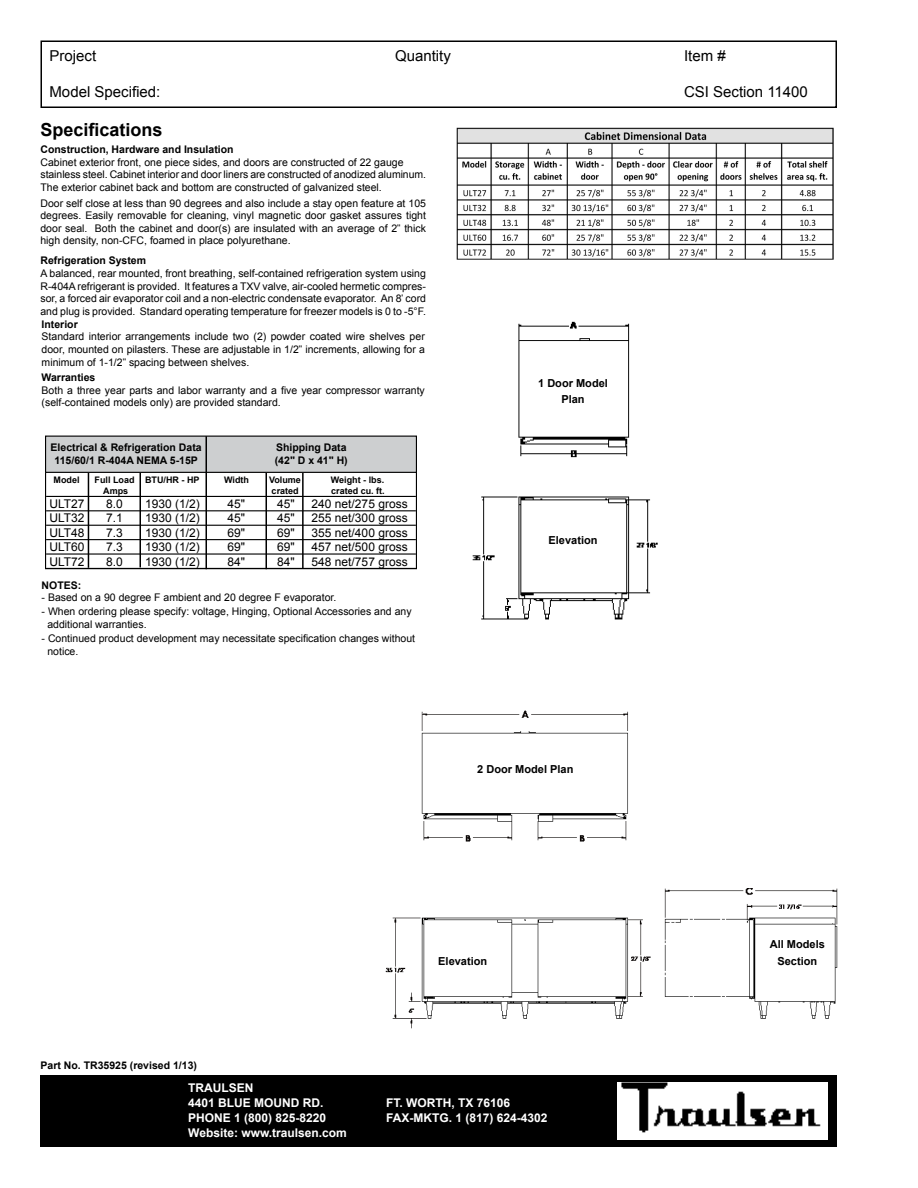
<style>
.page{position:relative;width:918px;height:1188px;background:#fff}
.page>*{position:absolute;margin:0;border:0;box-sizing:border-box;transform-origin:0 0}
.t1{font:700 18px "Arial";color:#000}
.t2{font:15px "Arial";color:#000}
.t3{font:12px "Arial";color:#000}
.t4{font:700 12px/15px "Arial";color:#fff}
.t5{font:700 10.95px/16.4px "Arial";color:#000;text-align:center}
.t6{font:10.5px/12.6px "Arial";color:#000}
.t7{font:700 10.5px/12.6px "Arial";color:#000;text-align:center}
.t8{font:700 9px "Arial";color:#000}
.s1{font-family:"Trebuchet MS"}
</style>
<div class="page">
<div style="left:40px;top:1076px;width:797px;height:72px;background:#000"></div>
<div style="left:40px;top:40px;width:797px;height:68px;border:2px solid #000"></div>
<img style="left:618px;top:1083px;width:209px;height:56px">
<img style="left:472px;top:321px;width:186px;height:299px">
<img style="left:385px;top:710px;width:453px;height:318px">
<div style="left:717px;top:729px;width:60px;height:30px;background:#fff"></div>
<div style="left:645px;top:594px;width:41px;height:30px;background:#fff"></div>
<hr style="left:46px;top:496px;width:370px;height:1px;background:#000">
<hr style="left:46px;top:510px;width:370px;height:1px;background:#000">
<hr style="left:46px;top:525px;width:370px;height:1px;background:#000">
<hr style="left:46px;top:539px;width:370px;height:1px;background:#000">
<hr style="left:46px;top:553px;width:370px;height:2px;background:#000">
<div style="left:45px;top:464px;width:372px;height:105px;border:1px solid #000"></div>
<hr style="left:88px;top:465px;width:1px;height:103px;background:#000">
<hr style="left:140px;top:464px;width:1px;height:103px;background:#000">
<hr style="left:266px;top:464px;width:1px;height:105px;background:#000">
<hr style="left:302px;top:465px;width:2px;height:103px;background:#000">
<div style="left:46px;top:436px;width:370px;height:36px;background:#cdcfd0"></div>
<div style="left:45px;top:436px;width:372px;height:37px;border:1px solid #000"></div>
<hr style="left:206px;top:436px;width:1px;height:133px;background:#000">
<img style="left:456px;top:128px;width:378px;height:132px">
<h2 class="t2" style="left:50px;top:46px;width:48px">Project</h2>
<h2 class="t2" style="left:395px;top:46px;width:57px">Quantity</h2>
<h2 class="t2" style="left:684px;top:46px;width:43px">Item #</h2>
<h2 class="t2" style="left:50px;top:82px;width:112px">Model Specified:</h2>
<h2 class="t2" style="left:684px;top:82px;width:125px">CSI Section 11400</h2>
<h1 class="t1" style="left:40px;top:118px;width:124px">Specifications</h1>
<p class="t7" style="left:40px;top:144px;width:195px">Construction, Hardware and Insulation</p>
<p class="t6" style="left:40px;top:156px;width:387px">Cabinet exterior front, one piece sides, and doors are constructed of 22 gauge stainless steel. Cabinet interior and door liners are constructed of anodized aluminum.<br>The exterior cabinet back and bottom are constructed of galvanized steel.</p>
<p class="t6" style="left:40px;top:197px;width:387px;text-align:justify">Door self close at less than 90 degrees and also include a stay open feature at 105 degrees. Easily removable for cleaning, vinyl magnetic door gasket assures tight door seal. Both the cabinet and door(s) are insulated with an average of 2<span class="s1">"</span> thick high density, non-CFC, foamed in place polyurethane.</p>
<p class="t7" style="left:40px;top:255px;width:107px">Refrigeration System</p>
<p class="t6" style="left:40px;top:267px;width:387px;text-align:justify">A balanced, rear mounted, front breathing, self-contained refrigeration system using R-404A refrigerant is provided. It features a TXV valve, air-cooled hermetic compres&shy;sor, a forced air evaporator coil and a non-electric condensate evaporator. An 8<span class="s1">'</span> cord and plug is provided. Standard operating temperature for freezer models is 0 to -5°F.</p>
<p class="t7" style="left:42px;top:318px;width:38px">Interior</p>
<p class="t6" style="left:42px;top:330px;width:385px;text-align:justify">Standard interior arrangements include two (2) powder coated wire shelves per door, mounted on pilasters. These are adjustable in 1/2<span class="s1">"</span> increments, allowing for a minimum of 1-1/2<span class="s1">"</span> spacing between shelves.</p>
<p class="t7" style="left:42px;top:372px;width:55px">Warranties</p>
<p class="t6" style="left:42px;top:384px;width:385px">Both a three year parts and labor warranty and a five year compressor warranty (self-contained models only) are provided standard.</p>
<p class="t5" style="left:538px;top:375px;width:71px">1 Door Model<br>Plan</p>
<p class="t7" style="left:51px;top:441px;width:153px">Electrical &amp; Refrigeration Data<br>115/60/1 R-404A NEMA 5-15P</p>
<p class="t7" style="left:275px;top:441px;width:74px;text-align:left">Shipping Data (42" D x 41" H)</p>
<p class="t8" style="left:54px;top:474px;width:28px">Model</p>
<p class="t8" style="left:95px;top:474px;width:106px">Full Load BTU/HR - HP</p>
<p class="t8" style="left:224px;top:474px;width:26px">Width</p>
<p class="t8" style="left:269px;top:474px;width:33px">Volume</p>
<p class="t8" style="left:331px;top:474px;width:55px">Weight - lbs.</p>
<p class="t8" style="left:103px;top:485px;width:27px">Amps</p>
<p class="t8" style="left:272px;top:485px;width:29px">crated</p>
<p class="t8" style="left:331px;top:485px;width:55px">crated cu. ft.</p>
<p class="t3" style="left:49px;top:496px;width:37px">ULT27</p>
<p class="t3" style="left:106px;top:496px;width:18px">8.0</p>
<p class="t3" style="left:145px;top:496px;width:56px">1930 (1/2)</p>
<p class="t3" style="left:228px;top:496px;width:19px">45"</p>
<p class="t3" style="left:277px;top:496px;width:19px">45"</p>
<p class="t3" style="left:312px;top:496px;width:98px">240 net/275 gross</p>
<p class="t3" style="left:49px;top:510px;width:37px">ULT32</p>
<p class="t3" style="left:106px;top:510px;width:18px">7.1</p>
<p class="t3" style="left:145px;top:510px;width:56px">1930 (1/2)</p>
<p class="t3" style="left:228px;top:510px;width:19px">45"</p>
<p class="t3" style="left:277px;top:510px;width:19px">45"</p>
<p class="t3" style="left:312px;top:510px;width:98px">255 net/300 gross</p>
<p class="t3" style="left:49px;top:525px;width:37px">ULT48</p>
<p class="t3" style="left:106px;top:525px;width:18px">7.3</p>
<p class="t3" style="left:145px;top:525px;width:56px">1930 (1/2)</p>
<p class="t3" style="left:228px;top:525px;width:19px">69"</p>
<p class="t3" style="left:277px;top:525px;width:19px">69"</p>
<p class="t3" style="left:312px;top:525px;width:98px">355 net/400 gross</p>
<p class="t3" style="left:49px;top:539px;width:37px">ULT60</p>
<p class="t3" style="left:106px;top:539px;width:18px">7.3</p>
<p class="t3" style="left:145px;top:539px;width:56px">1930 (1/2)</p>
<p class="t3" style="left:228px;top:539px;width:19px">69"</p>
<p class="t3" style="left:277px;top:539px;width:19px">69"</p>
<p class="t3" style="left:312px;top:539px;width:98px">457 net/500 gross</p>
<p class="t3" style="left:49px;top:554px;width:37px">ULT72</p>
<p class="t3" style="left:106px;top:554px;width:18px">8.0</p>
<p class="t3" style="left:145px;top:554px;width:56px">1930 (1/2)</p>
<p class="t3" style="left:228px;top:554px;width:19px">84"</p>
<p class="t3" style="left:277px;top:554px;width:19px">84"</p>
<p class="t3" style="left:312px;top:554px;width:98px">548 net/757 gross</p>
<p class="t7" style="left:42px;top:579px;width:41px">NOTES:</p>
<p class="t6" style="left:42px;top:591px;width:296px">- Based on a 90 degree F ambient and 20 degree F evaporator.</p>
<p class="t6" style="left:47px;top:604px;width:366px;line-height:13.5px;text-indent:-6px">- When ordering please specify: voltage, Hinging, Optional Accessories and any additional warranties.</p>
<p class="t6" style="left:47px;top:631px;width:369px;line-height:13.5px;text-indent:-6px">- Continued product development may necessitate specification changes without notice.</p>
<p class="t5" style="left:549px;top:532px;width:51px">Elevation</p>
<p class="t5" style="left:477px;top:761px;width:98px">2 Door Model Plan</p>
<p class="t7" style="left:41px;top:1059px;width:158px">Part No. TR35925 (revised 1/13)</p>
<p class="t5" style="left:438px;top:954px;width:51px">Elevation</p>
<p class="t4" style="left:188px;top:1080px;width:137px">TRAULSEN<br>4401 BLUE MOUND RD.</p>
<p class="t4" style="left:386px;top:1095px;width:126px">FT. WORTH, TX 76106</p>
<p class="t4" style="left:188px;top:1110px;width:140px">PHONE 1 (800) 825-8220</p>
<p class="t4" style="left:386px;top:1110px;width:163px">FAX-MKTG. 1 (817) 624-4302</p>
<p class="t4" style="left:188px;top:1125px;width:160px">Website: www.traulsen.com</p>
<p class="t5" style="left:770px;top:937px;width:57px">All Models<br>Section</p>
</div>
